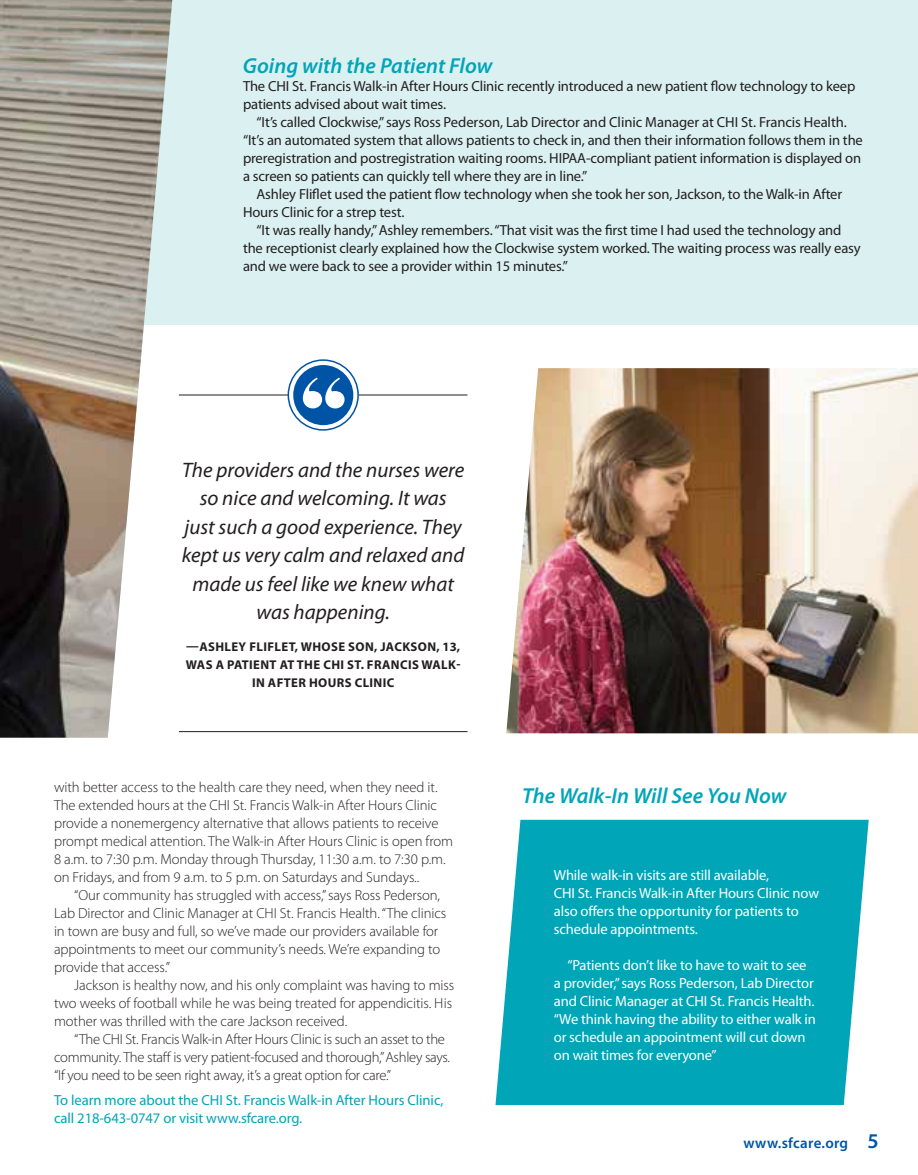
<style>
.page{position:relative;width:918px;height:1175px;background:#fff}
.page>*{position:absolute;margin:0;border:0;box-sizing:border-box;transform-origin:0 0}
.t1{font:italic 600 21.75px "Myriad Pro";color:#00a5b8}
.t2{font:italic 21px/28.5px "Myriad Pro";color:#231f20;text-align:center}
.t3{font:600 15px "Myriad Pro";letter-spacing:.02em;color:#0054a6}
.t4{font:300 14.7px/18px "Myriad Pro";letter-spacing:-.005em;color:#231f20}
.t5{font:14.7px/18px "Myriad Pro";letter-spacing:-.01em;color:#231f20}
.t6{font:14.7px/18px "Myriad Pro";letter-spacing:-.01em;color:#fff}
.t7{font:14.7px/18px "Myriad Pro";letter-spacing:-.005em;color:#00a5b8}
.t8{font:700 12.75px/18px "Myriad Pro";letter-spacing:.03em;color:#231f20;text-align:center}
.s1{font-size:21px}
</style>
<div class="page">
<div style="left:173px;top:0;width:745px;height:325px;background:#dbf0f1"></div>
<img style="left:0;top:0;width:172px;height:737px">
<svg style="left:496px;top:819px;width:373px;height:286px;background:#11abbc"></svg>
<hr style="left:179px;top:394px;width:289px;height:1px;background:#231f20">
<hr style="left:179px;top:731px;width:289px;height:1px;background:#231f20">
<svg style="left:288px;top:360px;width:70px;height:70px"></svg>
<div style="left:288px;top:359px;width:71px;height:71px;border:2px solid #0054a6;border-radius:50%"></div>
<div style="left:293px;top:365px;width:60px;height:60px;background:#0054a6;border-radius:50%"></div>
<svg style="left:303px;top:377px;width:42px;height:31px"></svg>
<img style="left:506px;top:368px;width:412px;height:365px">
<h1 class="t1" style="left:243px;top:52px;width:251px">Going with the Patient Flow</h1>
<p class="t5" style="left:243px;top:78px;width:614px">The CHI St. Francis Walk-in After Hours Clinic recently introduced a new patient flow technology to keep patients advised about wait times.</p>
<p class="t5" style="left:243px;top:114px;width:621px;text-indent:13px">“It’s called Clockwise,” says Ross Pederson, Lab Director and Clinic Manager at CHI St. Francis Health. “It’s an automated system that allows patients to check in, and then their information follows them in the preregistration and postregistration waiting rooms. HIPAA-compliant patient information is displayed on a screen so patients can quickly tell where they are in line.”</p>
<p class="t5" style="left:243px;top:186px;width:601px;text-indent:13px">Ashley Fliflet used the patient flow technology when she took her son, Jackson, to the Walk-in After<br>Hours Clinic for a strep test.</p>
<p class="t5" style="left:243px;top:222px;width:619px;text-indent:13px">“It was really handy,” Ashley remembers. “That visit was the first time I had used the technology and the receptionist clearly explained how the Clockwise system worked. The waiting process was really easy and we were back to see a provider within 15 minutes.”</p>
<h2 class="t2" style="left:182px;top:455px;width:284px">The providers and the nurses were so nice and welcoming. It was<br>just such a good experience. They kept us very calm and relaxed and made us feel like we knew what was happening.</h2>
<p class="t8" style="left:186px;top:637px;width:276px">—ASHLEY FLIFLET, WHOSE SON, JACKSON, 13,<br>WAS A PATIENT AT THE CHI ST. FRANCIS WALK-<br>IN AFTER HOURS CLINIC</p>
<p class="t4" style="left:54px;top:778px;width:401px">with better access to the health care they need, when they need it.<br>The extended hours at the CHI St. Francis Walk-in After Hours Clinic provide a nonemergency alternative that allows patients to receive prompt medical attention. The Walk-in After Hours Clinic is open from 8 a.m. to 7:30 p.m. Monday through Thursday, 11:30 a.m. to 7:30 p.m. on Fridays, and from 9 a.m. to 5 p.m. on Saturdays and Sundays..</p>
<p class="t4" style="left:54px;top:886px;width:394px;text-indent:20px">“Our community has struggled with access,” says Ross Pederson, Lab Director and Clinic Manager at CHI St. Francis Health. “The clinics in town are busy and full, so we’ve made our providers available for appointments to meet our community’s needs. We’re expanding to provide that access.”</p>
<p class="t4" style="left:54px;top:976px;width:402px;text-indent:20px">Jackson is healthy now, and his only complaint was having to miss two weeks of football while he was being treated for appendicitis. His mother was thrilled with the care Jackson received.</p>
<p class="t4" style="left:54px;top:1030px;width:398px;text-indent:20px">“The CHI St. Francis Walk-in After Hours Clinic is such an asset to the community. The staff is very patient-focused and thorough,” Ashley says. “If you need to be seen right away, it’s a great option for care.”</p>
<p class="t7" style="left:54px;top:1091px;width:391px">To learn more about the CHI St. Francis Walk-in After Hours Clinic, call 218-643-0747 or visit www.sfcare.org.</p>
<h1 class="t1" style="left:522px;top:782px;width:266px">The Walk-In Will See You Now</h1>
<p class="t6" style="left:554px;top:866px;width:267px">While walk-in visits are still available,<br>CHI St. Francis Walk-in After Hours Clinic now also offers the opportunity for patients to schedule appointments.</p>
<p class="t6" style="left:554px;top:956px;width:264px;text-indent:13px">“Patients don’t like to have to wait to see a provider,” says Ross Pederson, Lab Director and Clinic Manager at CHI St. Francis Health. “We think having the ability to either walk in or schedule an appointment will cut down on wait times for everyone”</p>
<p class="t3" style="left:744px;top:1133px;width:137px">www.sfcare.org <span class="s1">5</span></p>
</div>
